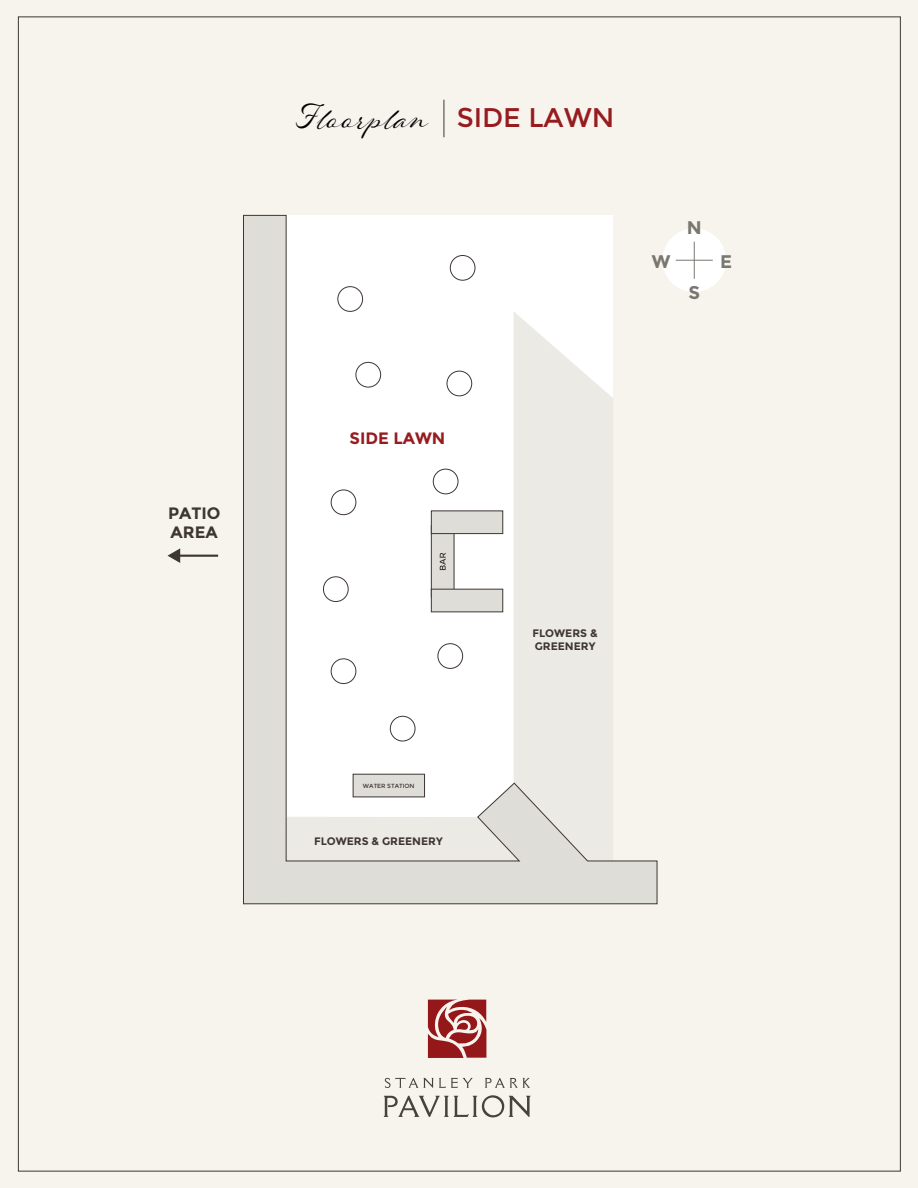
<style>
.page{position:relative;width:918px;height:1188px;background:#f7f4ee}
.page>*{position:absolute;margin:0;border:0;box-sizing:border-box;transform-origin:0 0}
.t1{font:33px "Renata";color:#000}
.t2{font:700 18.3px "Montserrat";color:#7a7770}
.t3{font:700 16.5px/19.5px "Montserrat";color:#3e3634}
.t4{font:700 16.5px "Montserrat";color:#961c1f}
.t5{font:700 10.8px/13px "Montserrat";color:#3e3634}
.t6{font:6px "Montserrat";color:#3e3634}
.s1{font-family:"Montserrat";font-size:27px;color:#961c1f}
</style>
<div class="page">
<svg style="left:428px;top:1000px;width:58px;height:58px"></svg>
<svg style="left:385px;top:1078px;width:88px;height:10px"></svg>
<svg style="left:485px;top:1078px;width:45px;height:10px"></svg>
<svg style="left:384px;top:1095px;width:147px;height:22px"></svg>
<div style="left:662px;top:228px;width:64px;height:64px;background:#fff;border-radius:50%"></div>
<hr style="left:694px;top:242px;width:1px;height:37px;background:#7a7770">
<hr style="left:676px;top:260px;width:37px;height:1px;background:#7a7770">
<svg style="left:243px;top:215px;width:415px;height:690px"></svg>
<hr style="left:444px;top:100px;width:1px;height:37px;background:#3e3634">
<hr style="left:178px;top:555px;width:40px;height:2px;background:#3e3634">
<svg style="left:168px;top:548px;width:12px;height:15px"></svg>
<div style="left:450px;top:255px;width:25px;height:26px;border:1px solid #3e3634;border-radius:50%"></div>
<div style="left:337px;top:286px;width:26px;height:26px;border:1px solid #3e3634;border-radius:50%"></div>
<div style="left:356px;top:362px;width:25px;height:25px;border:1px solid #3e3634;border-radius:50%"></div>
<div style="left:323px;top:576px;width:26px;height:26px;border:1px solid #3e3634;border-radius:50%"></div>
<div style="left:331px;top:490px;width:25px;height:25px;border:1px solid #3e3634;border-radius:50%"></div>
<div style="left:433px;top:469px;width:25px;height:25px;border:1px solid #3e3634;border-radius:50%"></div>
<div style="left:438px;top:643px;width:25px;height:26px;border:1px solid #3e3634;border-radius:50%"></div>
<div style="left:331px;top:658px;width:25px;height:26px;border:1px solid #3e3634;border-radius:50%"></div>
<div style="left:390px;top:716px;width:25px;height:25px;border:1px solid #3e3634;border-radius:50%"></div>
<div style="left:447px;top:371px;width:25px;height:25px;border:1px solid #3e3634;border-radius:50%"></div>
<div style="left:353px;top:774px;width:72px;height:23px;background:#dfddd8;border:1px solid #3e3634"></div>
<div style="left:431px;top:525px;width:23px;height:72px;background:#dfddd8;border:1px solid #3e3634"></div>
<div style="left:431px;top:589px;width:72px;height:23px;background:#dfddd8;border:1px solid #3e3634"></div>
<div style="left:431px;top:511px;width:72px;height:23px;background:#dfddd8;border:1px solid #3e3634"></div>
<svg style="left:440px;top:553px;width:6px;height:17px"></svg>
<h3 class="t3" style="left:168px;top:503px;width:54px">PATIO<br>AREA</h3>
<h1 class="t1" style="left:296px;top:97px;width:320px">Floorplan <span class="s1">SIDE LAWN</span></h1>
<h2 class="t2" style="left:687px;top:217px;width:16px">N</h2>
<h2 class="t2" style="left:652px;top:251px;width:20px">W</h2>
<h2 class="t2" style="left:720px;top:251px;width:13px">E</h2>
<h2 class="t2" style="left:688px;top:282px;width:13px">S</h2>
<h3 class="t4" style="left:350px;top:429px;width:97px">SIDE LAWN</h3>
<p class="t6" style="left:363px;top:782px;width:53px">WATER STATION</p>
<p class="t5" style="left:314px;top:834px;width:130px">FLOWERS &amp; GREENERY</p>
<p class="t5" style="left:532px;top:627px;width:67px">FLOWERS &amp;<br>GREENERY</p>
</div>
